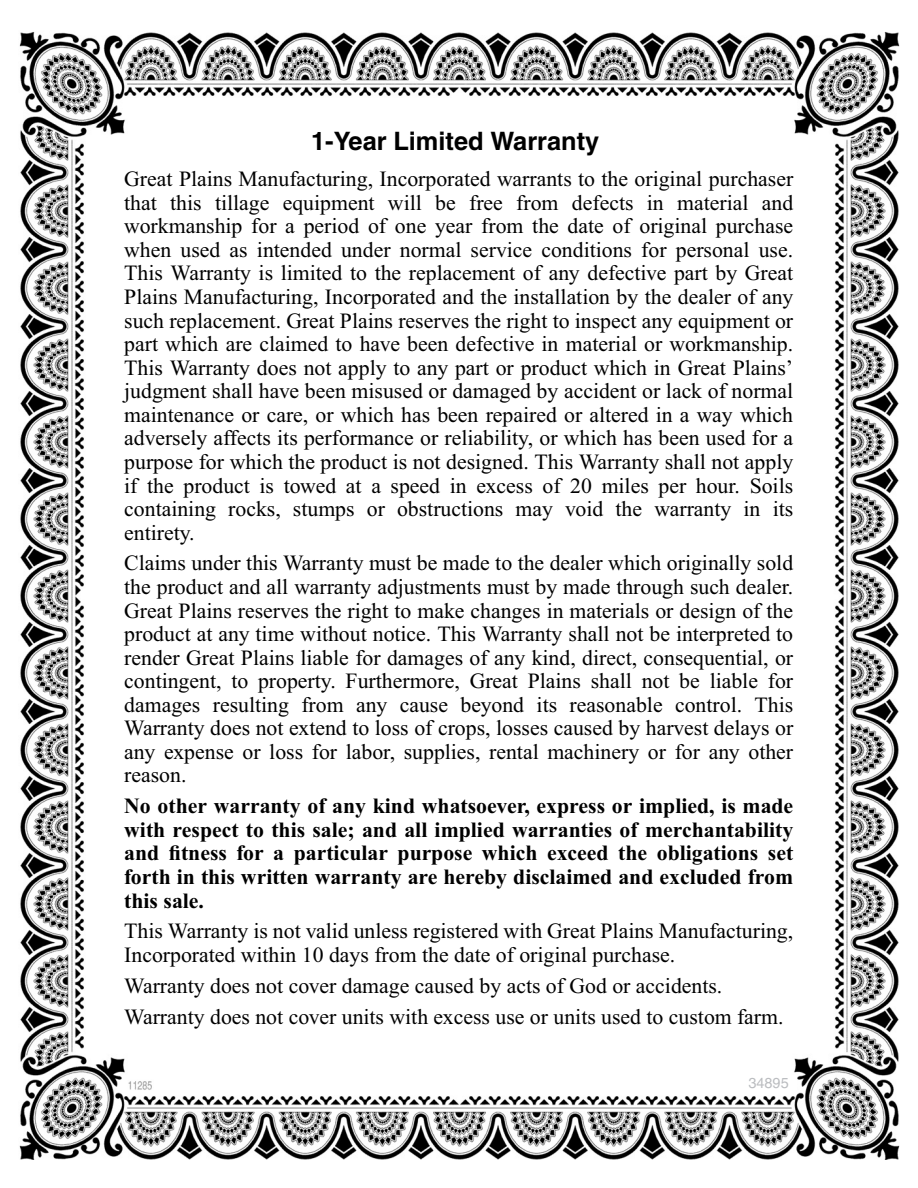
<style>
.page{position:relative;width:918px;height:1188px;background:#fff}
.page>*{position:absolute;margin:0;border:0;box-sizing:border-box;transform-origin:0 0}
.t1{font:700 25.35px "Helvetica";color:#000}
.t2{font:21.75px/23.5px "Times New Roman";color:#000;text-align:justify}
.t3{font:700 21.75px/23.5px "Times New Roman";color:#000;text-align:justify}
.t4{font:14.55px "Helvetica";color:#bbbdc0}
</style>
<div class="page">
<hr style="left:18px;top:28px;width:882px;height:1px;background:#000">
<hr style="left:18px;top:1182px;width:882px;height:1px;background:#000">
<img style="left:19px;top:32px;width:880px;height:1128px">
<div style="left:294px;top:106px;width:322px;height:52px;background:#fff"></div>
<p class="t1" style="left:311px;top:126px;width:290px">1-Year Limited Warranty</p>
<p class="t1" style="left:315px;top:126px;width:290px">1-Year Limited Warranty</p>
<p class="t2" style="left:124px;top:167px;width:671px">Great Plains Manufacturing, Incorporated warrants to the original purchaser that this tillage equipment will be free from defects in material and workmanship for a period of one year from the date of original purchase when used as intended under normal service conditions for personal use.<br>This Warranty is limited to the replacement of any defective part by Great Plains Manufacturing, Incorporated and the installation by the dealer of any such replacement. Great Plains reserves the right to inspect any equipment or part which are claimed to have been defective in material or workmanship.<br>This Warranty does not apply to any part or product which in Great Plains’ judgment shall have been misused or damaged by accident or lack of normal maintenance or care, or which has been repaired or altered in a way which adversely affects its performance or reliability, or which has been used for a purpose for which the product is not designed. This Warranty shall not apply if the product is towed at a speed in excess of 20 miles per hour. Soils containing rocks, stumps or obstructions may void the warranty in its entirety.</p>
<p class="t2" style="left:124px;top:551px;width:670px">Claims under this Warranty must be made to the dealer which originally sold the product and all warranty adjustments must by made through such dealer.<br>Great Plains reserves the right to make changes in materials or design of the product at any time without notice. This Warranty shall not be interpreted to render Great Plains liable for damages of any kind, direct, consequential, or contingent, to property. Furthermore, Great Plains shall not be liable for damages resulting from any cause beyond its reasonable control. This Warranty does not extend to loss of crops, losses caused by harvest delays or any expense or loss for labor, supplies, rental machinery or for any other reason.</p>
<p class="t3" style="left:124px;top:794px;width:671px">No other warranty of any kind whatsoever, express or implied, is made with respect to this sale; and all implied warranties of merchantability and fitness for a particular purpose which exceed the obligations set forth in this written warranty are hereby disclaimed and excluded from this sale.</p>
<p class="t2" style="left:124px;top:919px;width:671px">This Warranty is not valid unless registered with Great Plains Manufacturing,<br>Incorporated within 10 days from the date of original purchase.</p>
<p class="t2" style="left:124px;top:970px;width:661px;line-height:30.9px">Warranty does not cover damage caused by acts of God or accidents.<br>Warranty does not cover units with excess use or units used to custom farm.</p>
<p class="t4" style="left:748px;top:1074px;width:42px">34895</p>
</div>
